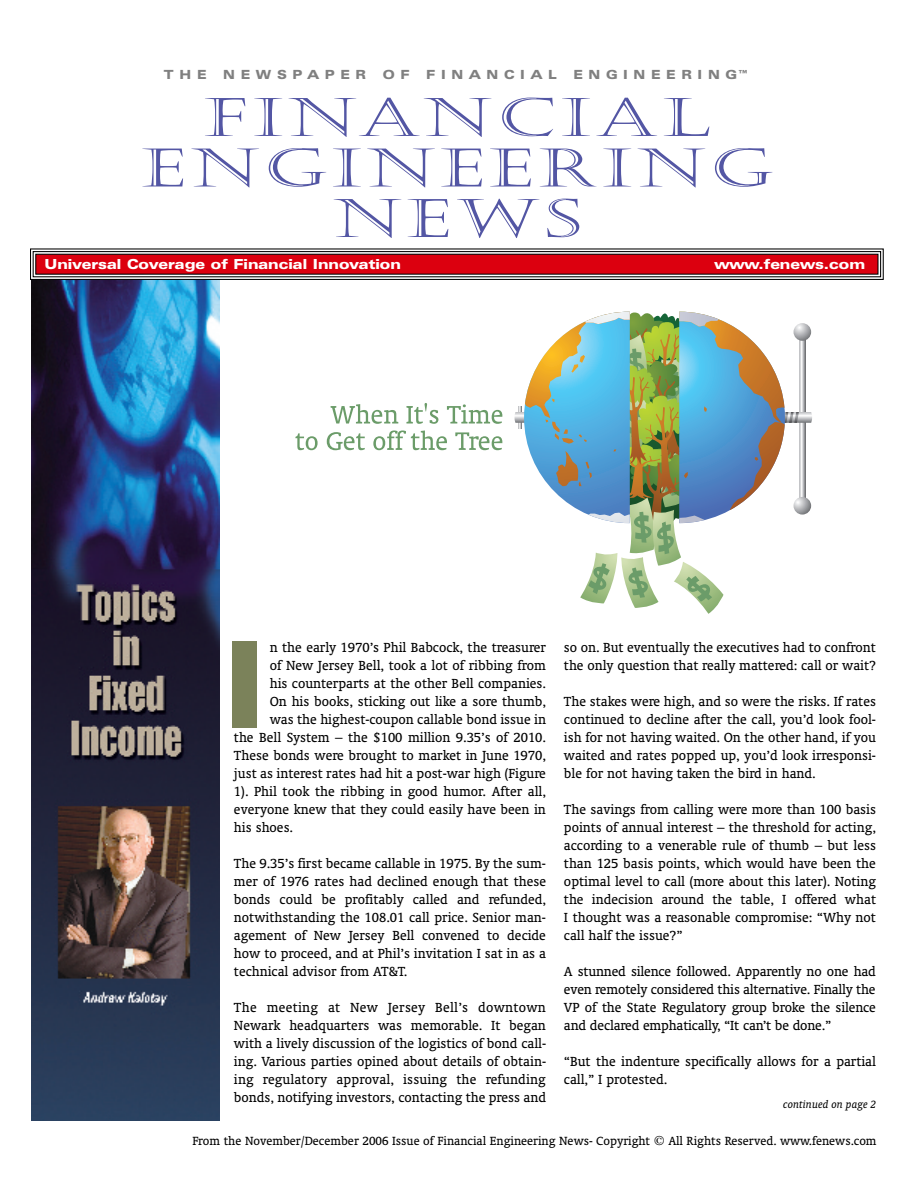
<style>
.page{position:relative;width:918px;height:1188px;background:#fff}
.page>*{position:absolute;margin:0;border:0;box-sizing:border-box;transform-origin:0 0}
.t1{font:900 expanded 120px "Zurich BT";color:#7b825a}
.t2{font:53.1px/50.6px "Castellar";letter-spacing:.07em;color:#5356a4;text-align:center;scale:1.43 1}
.t3{font:15px/18px "Oranda BT";color:#000;text-align:justify}
.t4{font:900 expanded 13.95px "Zurich BT";color:#fff}
.t5{font:13.5px "Oranda BT";color:#000}
.t6{font:900 expanded 12.6px "Zurich BT";letter-spacing:.455em;color:#808080}
.t7{font:italic 12px "Oranda BT";color:#000}
</style>
<div class="page">
<img style="left:32px;top:280px;width:188px;height:840px">
<div style="left:36px;top:254px;width:842px;height:20px;background:#dc000f"></div>
<div style="left:31px;top:249px;width:852px;height:30px;border:5px solid #fff"></div>
<div style="left:30px;top:248px;width:854px;height:32px;border:1px solid #000"></div>
<div style="left:33px;top:251px;width:848px;height:26px;border:1px solid #000"></div>
<div style="left:35px;top:254px;width:844px;height:21px;border:1px solid #000"></div>
<svg style="left:515px;top:312px;width:297px;height:302px"></svg>
<svg style="left:331px;top:404px;width:67px;height:20px"></svg>
<svg style="left:406px;top:403px;width:32px;height:21px"></svg>
<svg style="left:447px;top:404px;width:55px;height:20px"></svg>
<svg style="left:295px;top:433px;width:23px;height:17px"></svg>
<svg style="left:327px;top:432px;width:38px;height:18px"></svg>
<svg style="left:373px;top:430px;width:74px;height:20px"></svg>
<svg style="left:455px;top:432px;width:47px;height:18px"></svg>
<p class="t6" style="left:164px;top:70px;width:44px">THE</p>
<p class="t6" style="left:223px;top:70px;width:144px">NEWSPAPER</p>
<p class="t6" style="left:383px;top:70px;width:28px">O F</p>
<p class="t6" style="left:426px;top:70px;width:132px">FINANCIAL</p>
<p class="t6" style="left:573px;top:70px;width:177px">ENGINEERING™</p>
<h2 class="t2" style="left:142px;top:92px;width:443px">FINANCIAL<br>ENGINEERING<br>NEWS</h2>
<p class="t4" style="left:45px;top:259px;width:358px">Universal Coverage of Financial Innovation</p>
<p class="t4" style="left:714px;top:259px;width:152px">www.fenews.com</p>
<h1 class="t1" style="left:222px;top:641px;width:46px">I</h1>
<p class="t3" style="left:270px;top:639px;width:278px">n the early 1970’s Phil Babcock, the treasurer</p>
<p class="t3" style="left:270px;top:657px;width:278px">of New Jersey Bell, took a lot of ribbing from</p>
<p class="t3" style="left:270px;top:675px;width:278px">his counterparts at the other Bell companies.</p>
<p class="t3" style="left:270px;top:693px;width:278px">On his books, sticking out like a sore thumb,</p>
<p class="t3" style="left:270px;top:711px;width:278px">was the highest-coupon callable bond issue in</p>
<p class="t3" style="left:234px;top:729px;width:314px">the Bell System – the $100 million 9.35’s of 2010.</p>
<p class="t3" style="left:234px;top:747px;width:314px">These bonds were brought to market in June 1970,</p>
<p class="t3" style="left:234px;top:765px;width:313px">just as interest rates had hit a post-war high (Figure</p>
<p class="t3" style="left:234px;top:783px;width:313px">1). Phil took the ribbing in good humor. After all,</p>
<p class="t3" style="left:234px;top:801px;width:313px">everyone knew that they could easily have been in</p>
<p class="t3" style="left:234px;top:819px;width:61px">his shoes.</p>
<p class="t3" style="left:234px;top:855px;width:314px">The 9.35’s first became callable in 1975. By the sum&shy;mer of 1976 rates had declined enough that these bonds could be profitably called and refunded, notwithstanding the 108.01 call price. Senior man&shy;agement of New Jersey Bell convened to decide how to proceed, and at Phil’s invitation I sat in as a technical advisor from AT&amp;T.</p>
<p class="t3" style="left:234px;top:999px;width:314px">The meeting at New Jersey Bell’s downtown Newark headquarters was memorable. It began with a lively discussion of the logistics of bond call&shy;ing. Various parties opined about details of obtain&shy;ing regulatory approval, issuing the refunding bonds, notifying investors, contacting the press and</p>
<p class="t3" style="left:564px;top:639px;width:314px">so on. But eventually the executives had to confront the only question that really mattered: call or wait?</p>
<p class="t3" style="left:564px;top:693px;width:314px">The stakes were high, and so were the risks. If rates continued to decline after the call, you’d look fool&shy;ish for not having waited. On the other hand, if you waited and rates popped up, you’d look irresponsi&shy;ble for not having taken the bird in hand.</p>
<p class="t3" style="left:564px;top:801px;width:314px">The savings from calling were more than 100 basis points of annual interest – the threshold for acting, according to a venerable rule of thumb – but less than 125 basis points, which would have been the optimal level to call (more about this later). Noting the indecision around the table, I offered what I thought was a reasonable compromise: “Why not call half the issue?”</p>
<p class="t3" style="left:564px;top:963px;width:313px">A stunned silence followed. Apparently no one had even remotely considered this alternative. Finally the VP of the State Regulatory group broke the silence and declared emphatically, “It can’t be done.”</p>
<p class="t3" style="left:564px;top:1053px;width:313px">“But the indenture specifically allows for a partial call,” I protested.</p>
<p class="t7" style="left:783px;top:1100px;width:94px">continued on page 2</p>
<p class="t5" style="left:193px;top:1136px;width:685px">From the November/December 2006 Issue of Financial Engineering News- Copyright © All Rights Reserved. www.fenews.com</p>
</div>
